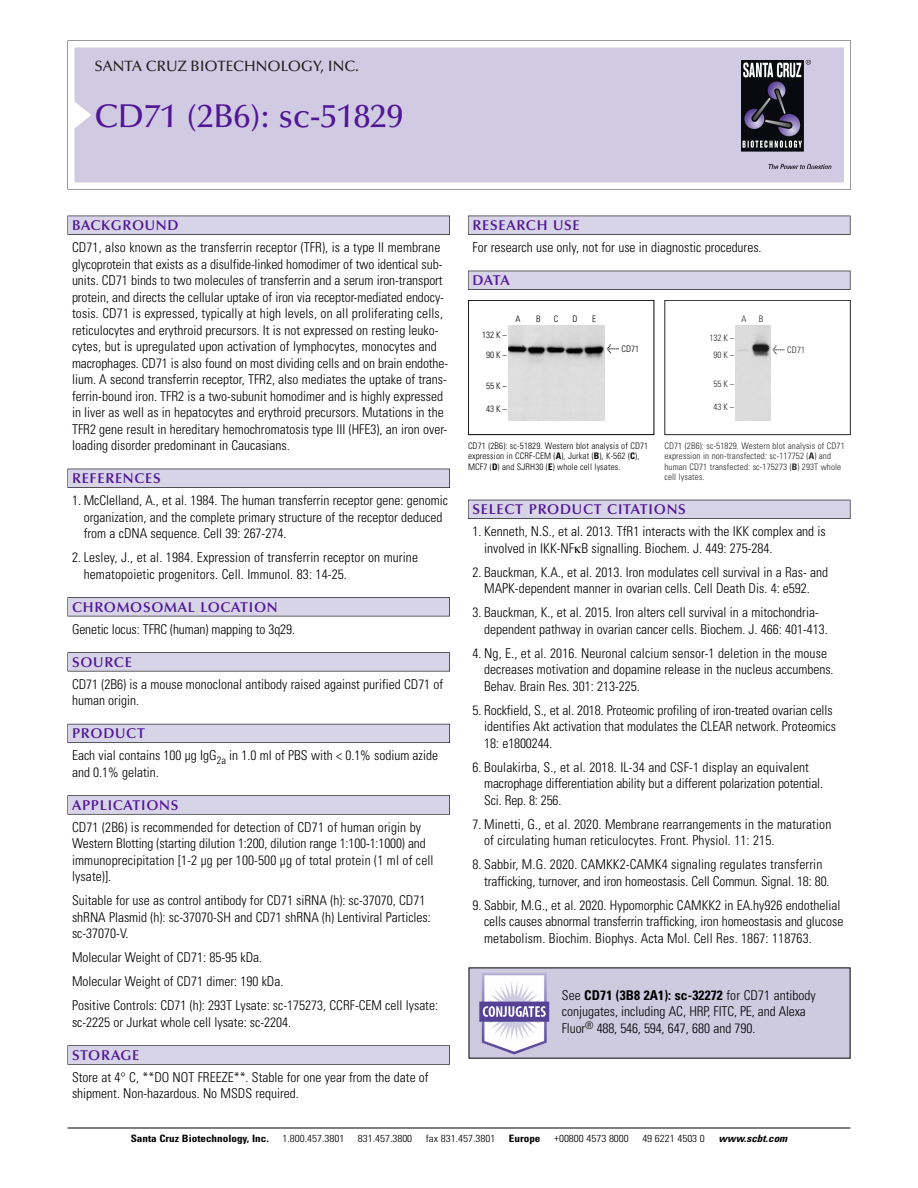
<style>
.page{position:relative;width:918px;height:1188px;background:#fff}
.page>*{position:absolute;margin:0;border:0;box-sizing:border-box;transform-origin:0 0}
.t1{font:500 33px "Optima";color:#511695}
.t2{font:500 15px "Optima";color:#231f20}
.t3{font:600 14.25px "Optima";letter-spacing:.05em;color:#511695}
.t4{font:300 condensed 13.5px/16.5px "Univers";color:#000}
.t5{font:300 condensed 10.2px "Univers";color:#000;scale:1.1 1}
.t6{font:700 condensed 10.2px "Univers";color:#000;scale:1.1 1}
.t7{font:italic 700 condensed 10.2px "Univers";color:#000;scale:1.1 1}
.t8{font:300 condensed 9px/10.5px "Univers";letter-spacing:.015em;color:#272627}
.t9{font:300 condensed 9px/10.5px "Univers";letter-spacing:.015em;color:#000}
.s1{font-family:"Meta Plus";font-weight:400;font-stretch:normal;font-size:10.5px}
.s2{font-weight:700}
</style>
<div class="page">
<svg style="left:74px;top:41px;width:777px;height:148px"></svg>
<div style="left:74px;top:47px;width:770px;height:135px;background:#d1cae3"></div>
<img style="left:741px;top:60px;width:90px;height:108px">
<div style="left:68px;top:216px;width:382px;height:19px;background:#535256"></div>
<div style="left:68px;top:216px;width:381px;height:18px;background:#d7d4e8"></div>
<div style="left:68px;top:469px;width:382px;height:19px;background:#525156"></div>
<div style="left:68px;top:469px;width:381px;height:18px;background:#d7d4e8"></div>
<div style="left:68px;top:597px;width:382px;height:19px;background:#545357"></div>
<div style="left:68px;top:598px;width:381px;height:18px;background:#d7d4e8"></div>
<div style="left:68px;top:652px;width:382px;height:19px;background:#575659"></div>
<div style="left:68px;top:653px;width:381px;height:18px;background:#d7d4e8"></div>
<div style="left:68px;top:724px;width:382px;height:19px;background:#595860"></div>
<div style="left:68px;top:724px;width:381px;height:18px;background:#d7d4e8"></div>
<svg style="left:68px;top:795px;width:382px;height:20px"></svg>
<div style="left:68px;top:796px;width:381px;height:18px;background:#d7d4e8"></div>
<div style="left:68px;top:1045px;width:382px;height:20px;background:#636364"></div>
<div style="left:68px;top:1046px;width:381px;height:18px;background:#d7d4e8"></div>
<div style="left:468px;top:216px;width:382px;height:19px;background:#535256"></div>
<div style="left:468px;top:216px;width:382px;height:18px;background:#d7d4e8"></div>
<div style="left:468px;top:271px;width:382px;height:19px;background:#525156"></div>
<div style="left:468px;top:271px;width:382px;height:18px;background:#d7d4e8"></div>
<div style="left:468px;top:500px;width:382px;height:19px;background:#515057"></div>
<div style="left:468px;top:500px;width:382px;height:18px;background:#d7d4e8"></div>
<hr style="left:68px;top:1128px;width:782px;height:1px;background:#000">
<div style="left:468px;top:300px;width:186px;height:135px;border:1px solid #000"></div>
<img style="left:508px;top:325px;width:97px;height:95px">
<div style="left:664px;top:300px;width:187px;height:135px;border:1px solid #272627"></div>
<img style="left:735px;top:325px;width:35px;height:95px">
<img style="left:471px;top:970px;width:377px;height:87px">
<p class="t2" style="left:94px;top:60px;width:266px">SANTA CRUZ BIOTECHNOLOGY, INC.</p>
<p class="t1" style="left:94px;top:102px;width:310px">CD71 (2B6): sc-51829</p>
<p class="t3" style="left:72px;top:219px;width:108px">BACKGROUND</p>
<p class="t4" style="left:72px;top:240px;width:378px">CD71, also known as the transferrin receptor (TFR), is a type II membrane glycoprotein that exists as a disulfide-linked homodimer of two identical sub&shy;units. CD71 binds to two molecules of transferrin and a serum iron-transport protein, and directs the cellular uptake of iron via receptor-mediated endocy&shy;tosis. CD71 is expressed, typically at high levels, on all proliferating cells, reticulocytes and erythroid precursors. It is not expressed on resting leuko&shy;cytes, but is upregulated upon activation of lymphocytes, monocytes and macrophages. CD71 is also found on most dividing cells and on brain endothe&shy;lium. A second transferrin receptor, TFR2, also mediates the uptake of trans&shy;ferrin-bound iron. TFR2 is a two-subunit homodimer and is highly expressed in liver as well as in hepatocytes and erythroid precursors. Mutations in the TFR2 gene result in hereditary hemochromatosis type III (HFE3), an iron over&shy;loading disorder predominant in Caucasians.</p>
<p class="t3" style="left:72px;top:472px;width:90px">REFERENCES</p>
<p class="t4" style="left:84px;top:493px;width:366px;text-indent:-12px">1. McClelland, A., et al. 1984. The human transferrin receptor gene: genomic organization, and the complete primary structure of the receptor deduced from a cDNA sequence. Cell 39: 267-274.</p>
<p class="t4" style="left:84px;top:550px;width:336px;text-indent:-12px">2. Lesley, J., et al. 1984. Expression of transferrin receptor on murine hematopoietic progenitors. Cell. Immunol. 83: 14-25.</p>
<p class="t3" style="left:72px;top:601px;width:207px">CHROMOSOMAL LOCATION</p>
<p class="t4" style="left:72px;top:622px;width:224px">Genetic locus: TFRC (human) mapping to 3q29.</p>
<p class="t3" style="left:72px;top:656px;width:61px">SOURCE</p>
<p class="t4" style="left:72px;top:677px;width:373px">CD71 (2B6) is a mouse monoclonal antibody raised against purified CD71 of human origin.</p>
<p class="t3" style="left:72px;top:727px;width:74px">PRODUCT</p>
<p class="t4" style="left:72px;top:749px;width:368px">Each vial contains 100 µg IgG<sub>2a</sub> in 1.0 ml of PBS with &lt; 0.1% sodium azide and 0.1% gelatin.</p>
<p class="t3" style="left:72px;top:799px;width:108px">APPLICATIONS</p>
<p class="t4" style="left:72px;top:820px;width:363px">CD71 (2B6) is recommended for detection of CD71 of human origin by Western Blotting (starting dilution 1:200, dilution range 1:100-1:1000) and immunoprecipitation [1-2 µg per 100-500 µg of total protein (1 ml of cell lysate)].</p>
<p class="t4" style="left:72px;top:894px;width:360px">Suitable for use as control antibody for CD71 siRNA (h): sc-37070, CD71 shRNA Plasmid (h): sc-37070-SH and CD71 shRNA (h) Lentiviral Particles: sc-37070-V.</p>
<p class="t4" style="left:72px;top:951px;width:192px">Molecular Weight of CD71: 85-95 kDa.</p>
<p class="t4" style="left:72px;top:975px;width:213px">Molecular Weight of CD71 dimer: 190 kDa.</p>
<p class="t4" style="left:72px;top:999px;width:368px">Positive Controls: CD71 (h): 293T Lysate: sc-175273, CCRF-CEM cell lysate: sc-2225 or Jurkat whole cell lysate: sc-2204.</p>
<p class="t3" style="left:72px;top:1049px;width:69px">STORAGE</p>
<p class="t4" style="left:72px;top:1070px;width:358px">Store at 4° C, **DO NOT FREEZE**. Stable for one year from the date of shipment. Non-hazardous. No MSDS required.</p>
<p class="t3" style="left:473px;top:219px;width:109px">RESEARCH USE</p>
<p class="t4" style="left:473px;top:240px;width:291px">For research use only, not for use in diagnostic procedures.</p>
<p class="t3" style="left:473px;top:274px;width:39px">DATA</p>
<p class="t9" style="left:515px;top:314px;width:7px">A</p>
<p class="t9" style="left:536px;top:314px;width:6px">B</p>
<p class="t9" style="left:554px;top:314px;width:6px">C</p>
<p class="t9" style="left:573px;top:314px;width:7px">D</p>
<p class="t9" style="left:592px;top:314px;width:5px">E</p>
<p class="t8" style="left:741px;top:314px;width:7px">A</p>
<p class="t8" style="left:759px;top:314px;width:6px">B</p>
<p class="t9" style="left:482px;top:326px;width:26px;line-height:19.5px;text-align:center">132 K –<br>90 K –</p>
<p class="t9" style="left:486px;top:382px;width:22px">55 K –</p>
<p class="t9" style="left:486px;top:405px;width:22px">43 K –</p>
<p class="t9" style="left:607px;top:345px;width:34px"><span class="s1">&lt;</span> CD71</p>
<p class="t8" style="left:709px;top:330px;width:26px;line-height:16.8px;text-align:center">132 K–<br>90K–</p>
<p class="t8" style="left:713px;top:379px;width:22px">55K–</p>
<p class="t8" style="left:713px;top:402px;width:22px">43K–</p>
<p class="t8" style="left:773px;top:345px;width:34px"><span class="s1">&lt;</span> CD71</p>
<p class="t9" style="left:468px;top:441px;width:182px">CD71 (2B6): sc-51829. Western blot analysis of CD71 expression in CCRF-CEM (<span class="s2">A</span>), Jurkat (<span class="s2">B</span>), K-562 (<span class="s2">C</span>),<br>MCF7 (<span class="s2">D</span>) and SJRH30 (<span class="s2">E</span>) whole cell lysates.</p>
<p class="t8" style="left:664px;top:441px;width:182px">CD71 (2B6): sc-51829. Western blot analysis of CD71 expression in non-transfected: sc-117752 (<span class="s2">A</span>) and human CD71 transfected: sc-175273 (<span class="s2">B</span>) 293T whole cell lysates.</p>
<p class="t3" style="left:473px;top:503px;width:215px">SELECT PRODUCT CITATIONS</p>
<p class="t4" style="left:484px;top:525px;width:343px;text-indent:-12px">1. Kenneth, N.S., et al. 2013. TfR1 interacts with the IKK complex and is involved in IKK-NF B signalling. Biochem. J. 449: 275-284.</p>
<p class="t4" style="left:473px;top:565px;width:357px;text-align:center">2. Bauckman, K.A., et al. 2013. Iron modulates cell survival in a Ras- and<br>MAPK-dependent manner in ovarian cells. Cell Death Dis. 4: e592.</p>
<p class="t4" style="left:484px;top:606px;width:345px;text-indent:-12px">3. Bauckman, K., et al. 2015. Iron alters cell survival in a mitochondria&shy;dependent pathway in ovarian cancer cells. Biochem. J. 466: 401-413.</p>
<p class="t4" style="left:484px;top:646px;width:351px;text-indent:-12px">4. Ng, E., et al. 2016. Neuronal calcium sensor-1 deletion in the mouse decreases motivation and dopamine release in the nucleus accumbens.<br>Behav. Brain Res. 301: 213-225.</p>
<p class="t4" style="left:484px;top:703px;width:353px;text-indent:-12px">5. Rockfield, S., et al. 2018. Proteomic profiling of iron-treated ovarian cells identifies Akt activation that modulates the CLEAR network. Proteomics<br>18: e1800244.</p>
<p class="t4" style="left:484px;top:760px;width:340px;text-indent:-12px">6. Boulakirba, S., et al. 2018. IL-34 and CSF-1 display an equivalent macrophage differentiation ability but a different polarization potential.<br>Sci. Rep. 8: 256.</p>
<p class="t4" style="left:484px;top:817px;width:349px;text-indent:-12px">7. Minetti, G., et al. 2020. Membrane rearrangements in the maturation of circulating human reticulocytes. Front. Physiol. 11: 215.</p>
<p class="t4" style="left:484px;top:858px;width:347px;text-indent:-12px">8. Sabbir, M.G. 2020. CAMKK2-CAMK4 signaling regulates transferrin trafficking, turnover, and iron homeostasis. Cell Commun. Signal. 18: 80.</p>
<p class="t4" style="left:484px;top:898px;width:361px;text-indent:-12px">9. Sabbir, M.G., et al. 2020. Hypomorphic CAMKK2 in EA.hy926 endothelial cells causes abnormal transferrin trafficking, iron homeostasis and glucose metabolism. Biochim. Biophys. Acta Mol. Cell Res. 1867: 118763.</p>
<p class="t4" style="left:562px;top:988px;width:256px">See <span class="s2">CD71 (3B8 2A1): sc-32272</span> for CD71 antibody conjugates, including AC, HRP, FITC, PE, and Alexa<br>Fluor<sup>®</sup> 488, 546, 594, 647, 680 and 790.</p>
<p class="t6" style="left:131px;top:1135px;width:127px">Santa Cruz Biotechnology, Inc.</p>
<p class="t5" style="left:282px;top:1135px;width:58px">1.800.457.3801</p>
<p class="t5" style="left:358px;top:1135px;width:51px">831.457.3800</p>
<p class="t5" style="left:426px;top:1135px;width:65px">fax 831.457.3801</p>
<p class="t6" style="left:509px;top:1135px;width:30px">Europe</p>
<p class="t5" style="left:554px;top:1135px;width:69px">+00800 4573 8000</p>
<p class="t5" style="left:642px;top:1135px;width:58px">49 6221 4503 0</p>
<p class="t7" style="left:719px;top:1135px;width:66px">www.scbt.com</p>
</div>
